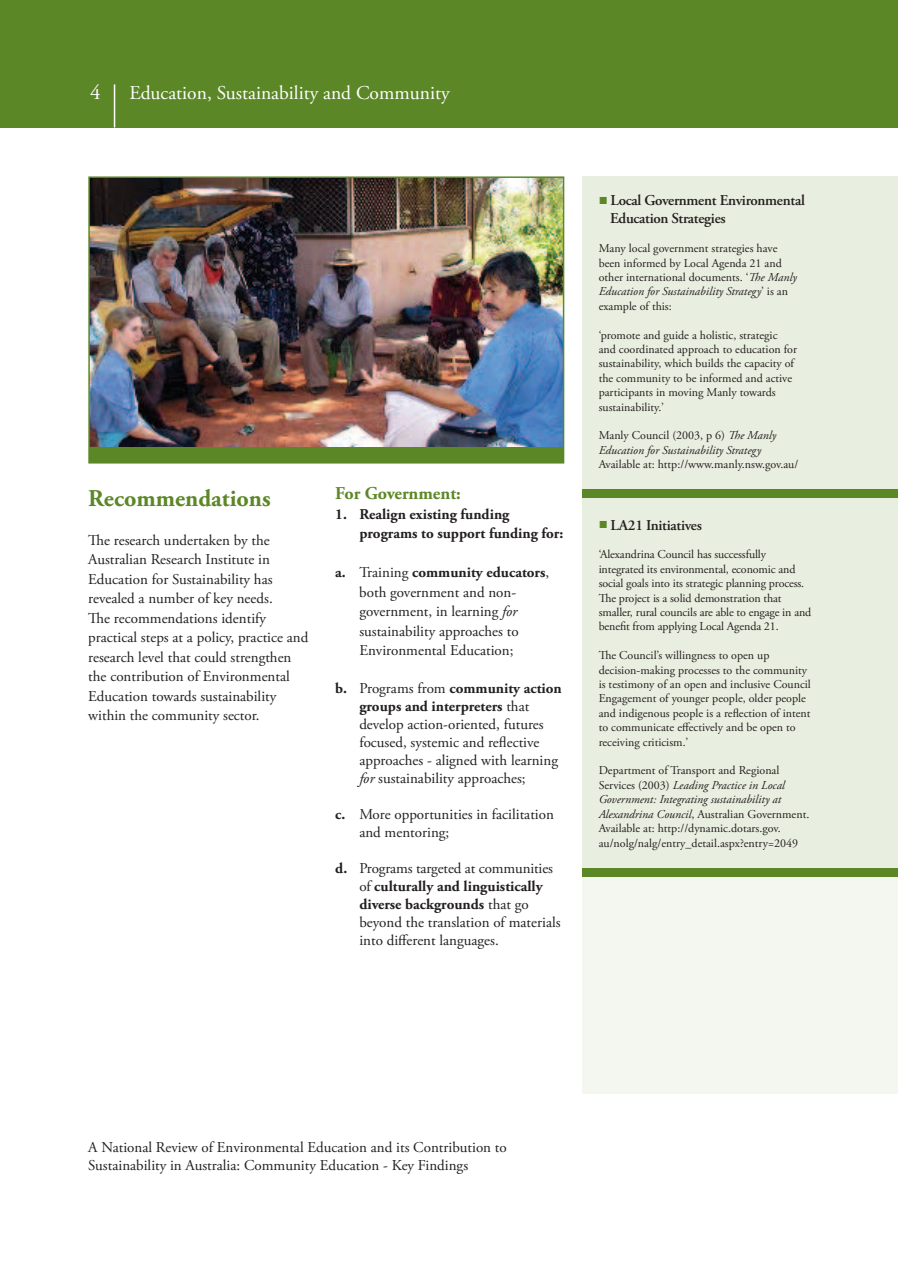
<style>
.page{position:relative;width:898px;height:1263px;background:#fff}
.page>*{position:absolute;margin:0;border:0;box-sizing:border-box;transform-origin:0 0}
.t1{font:700 24px "Adobe Garamond Pro";color:#5c8727}
.t2{font:19.5px "Adobe Garamond Pro";color:#fff}
.t3{font:700 18px "Adobe Garamond Pro";color:#5c8727}
.t4{font:15px/19.5px "Adobe Garamond Pro";color:#231f20}
.t5{font:600 15px/18px "Adobe Garamond Pro";letter-spacing:-.02em;color:#231f20}
.t6{font:700 15px/19.5px "Adobe Garamond Pro";color:#231f20}
.t7{font:12px/14.4px "Adobe Garamond Pro";color:#231f20}
.t8{font:italic 12px/14.4px "Adobe Garamond Pro";color:#231f20}
.s1{font-weight:700}
.s2{font-style:italic}
.s3{font-family:"Garamond";font-weight:400;color:#5c8727}
.s4{font-style:normal}
</style>
<div class="page">
<div style="left:0;top:0;width:898px;height:127px;background:#5c8727"></div>
<div style="left:582px;top:872px;width:316px;height:221px;background:#f3f7ef"></div>
<div style="left:582px;top:176px;width:316px;height:696px;background:#e9efe0"></div>
<div style="left:582px;top:489px;width:316px;height:8px;background:#5c8727"></div>
<div style="left:582px;top:867px;width:316px;height:9px;background:#5c8727"></div>
<hr style="left:114px;top:84px;width:1px;height:43px;background:#fff">
<div style="left:89px;top:177px;width:474px;height:286px;background:#5c8727"></div>
<img style="left:91px;top:179px;width:470px;height:267px">
<div style="left:88px;top:176px;width:476px;height:287px;border:2px solid #5c8727"></div>
<h2 class="t2" style="left:129px;top:81px;width:322px">Education, Sustainability and Community</h2>
<h1 class="t1" style="left:88px;top:484px;width:184px">Recommendations</h1>
<p class="t4" style="left:88px;top:530px;width:222px">The research undertaken by the Australian Research Institute in Education for Sustainability has revealed a number of key needs.<br>The recommendations identify practical steps at a policy, practice and research level that could strengthen the contribution of Environmental Education towards sustainability within the community sector.</p>
<h3 class="t3" style="left:335px;top:483px;width:127px">For Government:</h3>
<p class="t6" style="left:359px;top:504px;width:206px;text-indent:-24px">1. Realign existing funding programs to support funding for:</p>
<p class="t4" style="left:359px;top:563px;width:191px;text-indent:-24px"><span class="s1">a.</span> Training <span class="s1">community educators</span>, both government and non&shy;government, in learning <span class="s2">for </span>sustainability approaches to<br>Environmental Education;</p>
<p class="t4" style="left:359px;top:679px;width:204px;line-height:18px;text-indent:-24px"><span class="s1">b.</span> Programs from <span class="s1">community action groups and interpreters</span> that develop action-oriented, futures focused, systemic and reflective approaches - aligned with learning <span class="s2">for</span> sustainability approaches;</p>
<p class="t4" style="left:359px;top:805px;width:196px;line-height:18px;text-indent:-24px"><span class="s1">c.</span> More opportunities in facilitation and mentoring;</p>
<p class="t4" style="left:359px;top:859px;width:203px;line-height:18px;text-indent:-24px"><span class="s1">d.</span> Programs targeted at communities of <span class="s1">culturally and linguistically diverse backgrounds</span> that go beyond the translation of materials into different languages.</p>
<p class="t5" style="left:610px;top:192px;width:196px;text-indent:-12px"><span class="s3">■</span> Local Government Environmental<br>Education Strategies</p>
<p class="t7" style="left:599px;top:241px;width:200px">Many local government strategies have been informed by Local Agenda 21 and other international documents. ‘<span class="s2">The Manly Education for Sustainability Strategy</span>’ is an example of this:</p>
<p class="t7" style="left:599px;top:328px;width:200px">‘promote and guide a holistic, strategic and coordinated approach to education for sustainability, which builds the capacity of the community to be informed and active participants in moving Manly towards sustainability.’</p>
<p class="t8" style="left:599px;top:429px;width:179px"><span class="s4">Manly Council (2003, p 6)</span> The Manly<br>Education for Sustainability Strategy</p>
<p class="t7" style="left:599px;top:457px;width:201px">Available at: http://www.manly.nsw.gov.au/</p>
<p class="t5" style="left:599px;top:516px;width:105px"><span class="s3">■</span> LA21 Initiatives</p>
<p class="t7" style="left:599px;top:547px;width:214px">‘Alexandrina Council has successfully integrated its environmental, economic and social goals into its strategic planning process.<br>The project is a solid demonstration that smaller, rural councils are able to engage in and benefit from applying Local Agenda 21 .</p>
<p class="t7" style="left:599px;top:648px;width:214px">The Council’s willingness to open up decision-making processes to the community is testimony of an open and inclusive Council Engagement of younger people, older people and indigenous people is a reflection of intent to communicate effectively and be open to receiving criticism.’</p>
<p class="t7" style="left:599px;top:763px;width:212px">Department of Transport and Regional Services (2003) <span class="s2">Leading Practice in Local Government: Integrating sustainability at Alexandrina Council</span>, Australian Government.<br>Available at: http://dynamic.dotars.gov. au/nolg/nalg/entry_detail.aspx?entry=2049</p>
<p class="t4" style="left:88px;top:1138px;width:420px;line-height:18px">A National Review of Environmental Education and its Contribution to<br>Sustainability in Australia: Community Education - Key Findings</p>
</div>
